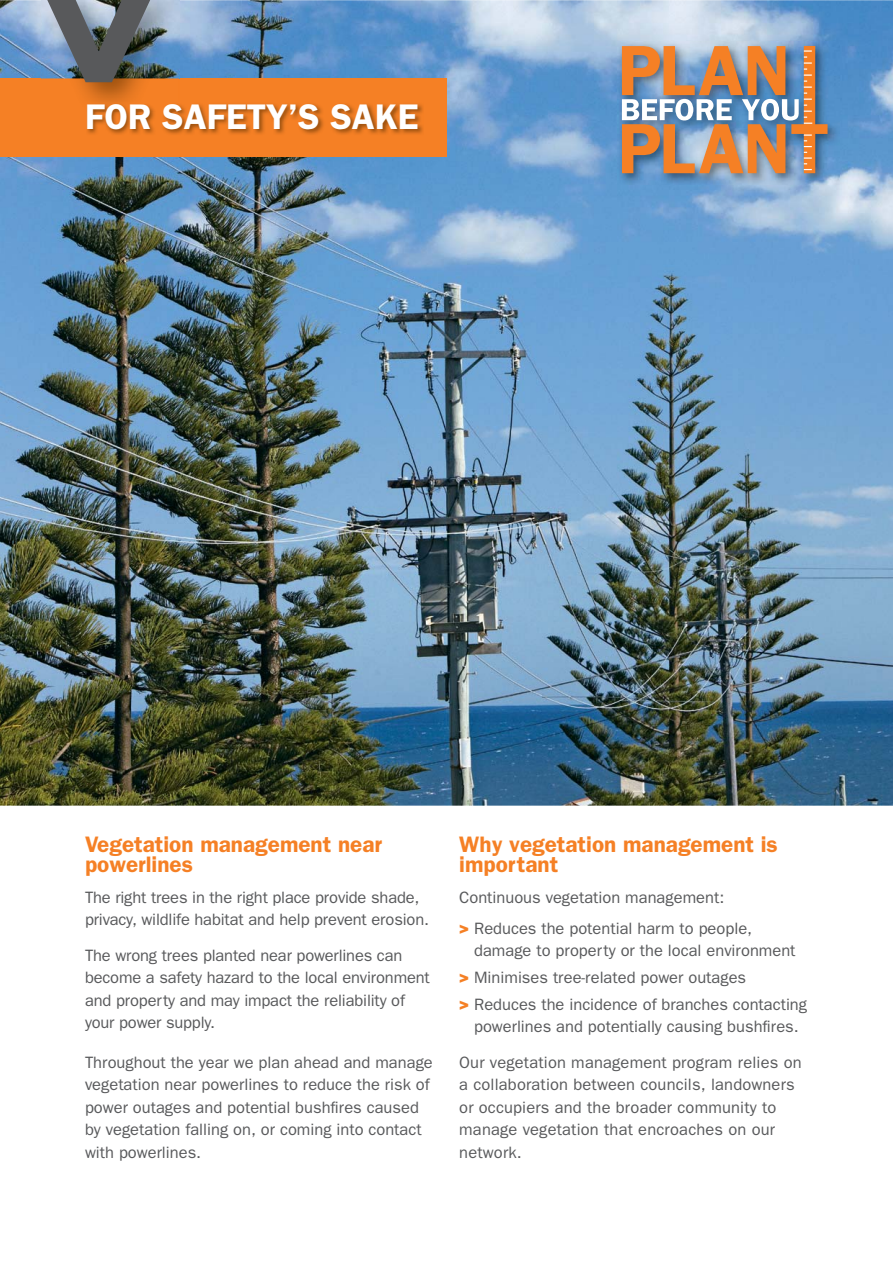
<style>
.page{position:relative;width:893px;height:1263px;background:#fff}
.page>*{position:absolute;margin:0;border:0;box-sizing:border-box;transform-origin:0 0}
.t1{font:600 219px "Franklin Gothic";color:#58595b;scale:.8 1}
.t2{font:600 35.7px "Franklin Gothic";color:#fff}
.t3{font:600 22.5px/19.5px "Franklin Gothic";color:#f58025}
.t4{font:16.5px/22.5px "Franklin Gothic";color:#58595b}
.s1{font-weight:800;color:#f58025}
</style>
<div class="page">
<img style="left:0;top:0;width:892px;height:806px">
<img style="left:617px;top:42px;width:222px;height:143px">
<svg style="left:622px;top:46px;width:205px;height:127px;background:#aa9283"></svg>
<div style="left:0;top:78px;width:446px;height:79px;background:#f58025"></div>
<img style="left:41px;top:0;width:138px;height:103px">
<img style="left:87px;top:104px;width:336px;height:31px">
<img style="left:87px;top:103px;width:92px;height:9px">
<h1 class="t1" style="left:186px;top:-13px;width:133px;rotate:90deg">&gt;</h1>
<h2 class="t2" style="left:85px;top:104px;width:335px">FOR SAFETY’S SAKE</h2>
<h3 class="t3" style="left:85px;top:837px;width:298px">Vegetation management near powerlines</h3>
<p class="t4" style="left:85px;top:887px;width:345px">The right trees in the right place provide shade, privacy, wildlife habitat and help prevent erosion.</p>
<p class="t4" style="left:85px;top:945px;width:346px">The wrong trees planted near powerlines can become a safety hazard to the local environment and property and may impact the reliability of your power supply.</p>
<p class="t4" style="left:85px;top:1052px;width:349px">Throughout the year we plan ahead and manage vegetation near powerlines to reduce the risk of power outages and potential bushfires caused by vegetation falling on, or coming into contact with powerlines.</p>
<h3 class="t3" style="left:459px;top:837px;width:320px">Why vegetation management is important</h3>
<p class="t4" style="left:459px;top:883px;width:294px;line-height:31px">Continuous vegetation management:<br><span class="s1">&gt;</span> Reduces the potential harm to people,</p>
<p class="t4" style="left:459px;top:939px;width:349px;line-height:26.7px;text-indent:15px">damage to property or the local environment <span class="s1">&gt;</span> Minimises tree-related power outages<br><span class="s1">&gt;</span> Reduces the incidence of branches contacting</p>
<p class="t4" style="left:459px;top:1011px;width:344px;line-height:35.2px;text-align:right">powerlines and potentially causing bushfires.<br>Our vegetation management program relies on</p>
<p class="t4" style="left:459px;top:1075px;width:337px">a collaboration between councils, landowners or occupiers and the broader community to manage vegetation that encroaches on our network.</p>
</div>
